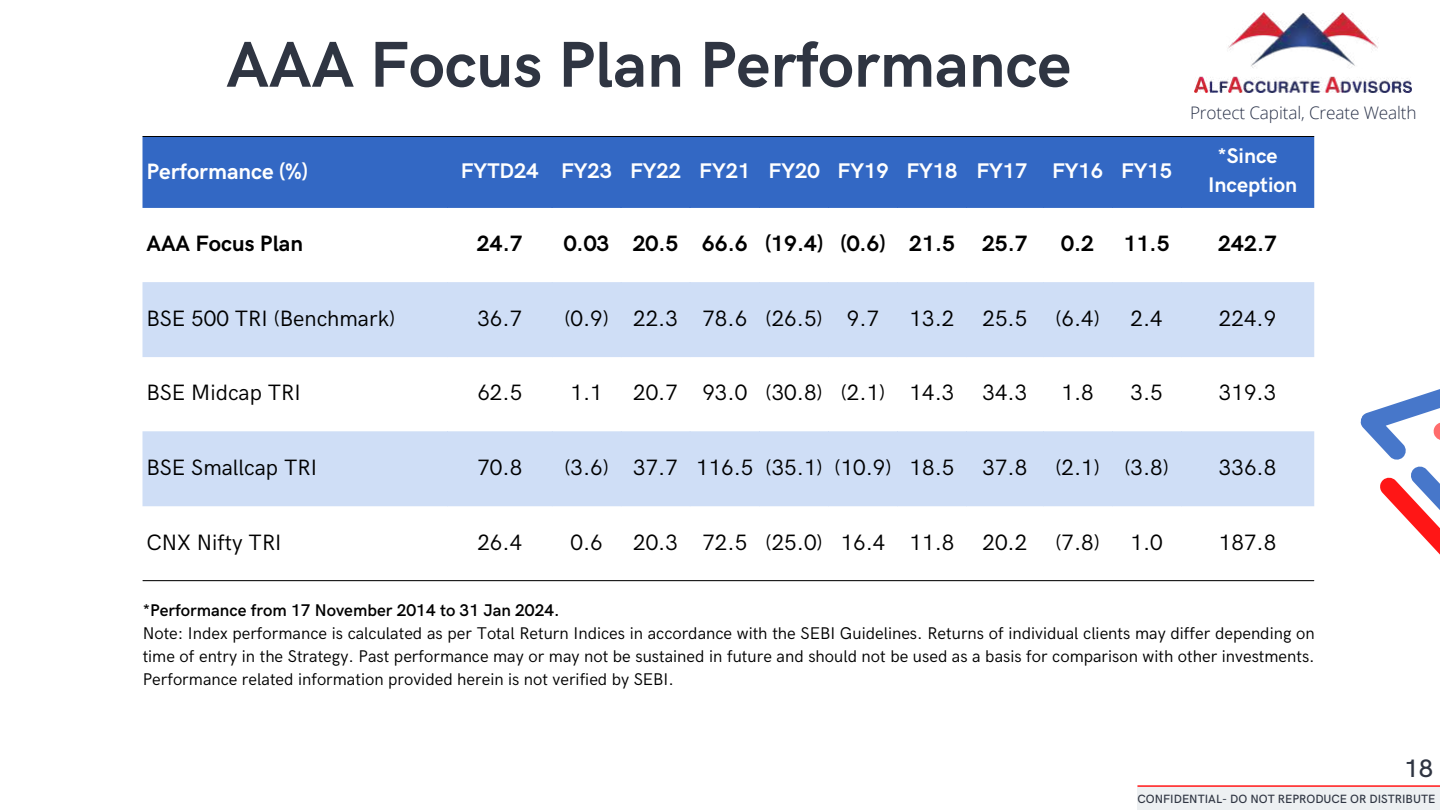
<style>
.page{position:relative;width:1440px;height:810px;background:#fff}
.page>*{position:absolute;margin:0;border:0;box-sizing:border-box;transform-origin:0 0}
.t1{font:700 65px "HK Grotesk";color:#2f3542}
.t2{font:500 25.3px "HK Grotesk";color:#2f3542}
.t3{font:22.3px "HK Grotesk";color:#000}
.t4{font:700 22.3px "HK Grotesk";color:#000}
.t5{font:700 22.3px "HK Grotesk";color:#fff}
.t6{font:700 21.2px/29.2px "HK Grotesk";color:#fff;text-align:center}
.t7{font:300 17.2px "Open Sans";letter-spacing:-.01em;color:#2b334a}
.t8{font:17px/23.2px "HK Grotesk";color:#000;text-align:justify}
.t9{font:600 17px "HK Grotesk";color:#000}
.t10{font:500 12px "HK Grotesk";color:#2f3542}
</style>
<div class="page">
<img style="left:1195px;top:12px;width:217px;height:80px">
<div style="left:1137px;top:787px;width:303px;height:22px;background:#edf0f2"></div>
<hr style="left:1137px;top:785px;width:303px;height:2px;background:#ff1616">
<svg style="left:1360px;top:389px;width:80px;height:166px"></svg>
<div style="left:143px;top:137px;width:1171px;height:71px;background:#3368c4"></div>
<svg style="left:143px;top:282px;width:1171px;height:224px;fill:#cfdef6"></svg>
<hr style="left:143px;top:136px;width:1171px;height:1px;background:#000">
<hr style="left:143px;top:580px;width:1171px;height:1px;background:#000">
<h1 class="t1" style="left:226px;top:28px;width:846px">AAA Focus Plan Performance</h1>
<h3 class="t5" style="left:146px;top:159px;width:163px">Performance (%)</h3>
<p class="t6" style="left:461px;top:157px;width:713px">FYTD24 FY23 FY22 FY21 FY20 FY19 FY18 FY17 FY16 FY15</p>
<p class="t7" style="left:1190px;top:101px;width:228px">Protect Capital, Create Wealth</p>
<p class="t6" style="left:1208px;top:142px;width:91px">*Since<br>Inception</p>
<h3 class="t4" style="left:146px;top:231px;width:158px">AAA Focus Plan</h3>
<h3 class="t4" style="left:477px;top:231px;width:47px">24.7</h3>
<h3 class="t4" style="left:564px;top:231px;width:466px">0.03 20.5 66.6 (19.4) (0.6) 21.5 25.7</h3>
<h3 class="t4" style="left:1061px;top:231px;width:34px">0.2</h3>
<h3 class="t4" style="left:1124px;top:231px;width:47px">11.5</h3>
<h3 class="t4" style="left:1218px;top:231px;width:60px">242.7</h3>
<h3 class="t3" style="left:146px;top:306px;width:250px">BSE 500 TRI (Benchmark)</h3>
<h3 class="t3" style="left:477px;top:306px;width:46px">36.7</h3>
<h3 class="t3" style="left:564px;top:306px;width:316px">(0.9) 22.3 78.6 (26.5) 9.7</h3>
<h3 class="t3" style="left:910px;top:306px;width:46px">13.2</h3>
<h3 class="t3" style="left:982px;top:306px;width:46px">25.5</h3>
<h3 class="t3" style="left:1056px;top:306px;width:46px">(6.4)</h3>
<h3 class="t3" style="left:1131px;top:306px;width:34px">2.4</h3>
<h3 class="t3" style="left:1219px;top:306px;width:59px">224.9</h3>
<h3 class="t3" style="left:146px;top:380px;width:156px">BSE Midcap TRI</h3>
<h3 class="t3" style="left:477px;top:380px;width:46px">62.5</h3>
<h3 class="t3" style="left:570px;top:380px;width:34px">1.1</h3>
<h3 class="t3" style="left:633px;top:380px;width:323px">20.7 93.0 (30.8) (2.1) 14.3</h3>
<h3 class="t3" style="left:982px;top:380px;width:46px">34.3</h3>
<h3 class="t3" style="left:1062px;top:380px;width:34px">1.8</h3>
<h3 class="t3" style="left:1131px;top:380px;width:34px">3.5</h3>
<h3 class="t3" style="left:1219px;top:380px;width:59px">319.3</h3>
<h3 class="t3" style="left:146px;top:455px;width:172px">BSE Smallcap TRI</h3>
<h3 class="t3" style="left:477px;top:455px;width:46px">70.8</h3>
<h3 class="t3" style="left:564px;top:455px;width:392px">(3.6) 37.7 116.5 (35.1) (10.9) 18.5</h3>
<h3 class="t3" style="left:982px;top:455px;width:46px">37.8</h3>
<h3 class="t3" style="left:1056px;top:455px;width:115px">(2.1) (3.8)</h3>
<h3 class="t3" style="left:1219px;top:455px;width:59px">336.8</h3>
<h3 class="t3" style="left:146px;top:530px;width:137px">CNX Nifty TRI</h3>
<h3 class="t3" style="left:477px;top:530px;width:46px">26.4</h3>
<h3 class="t3" style="left:570px;top:530px;width:34px">0.6</h3>
<h3 class="t3" style="left:633px;top:530px;width:323px">20.3 72.5 (25.0) 16.4 11.8</h3>
<h3 class="t3" style="left:982px;top:530px;width:46px">20.2</h3>
<h3 class="t3" style="left:1056px;top:530px;width:46px">(7.8)</h3>
<h3 class="t3" style="left:1131px;top:530px;width:34px">1.0</h3>
<h3 class="t3" style="left:1219px;top:530px;width:59px">187.8</h3>
<p class="t9" style="left:143px;top:600px;width:419px">*Performance from 17 November 2014 to 31 Jan 2024.</p>
<p class="t8" style="left:143px;top:622px;width:1174px">Note: Index performance is calculated as per Total Return Indices in accordance with the SEBI Guidelines. Returns of individual clients may differ depending on time of entry in the Strategy. Past performance may or may not be sustained in future and should not be used as a basis for comparison with other investments.<br>Performance related information provided herein is not verified by SEBI.</p>
<h2 class="t2" style="left:1405px;top:754px;width:30px">18</h2>
<p class="t10" style="left:1137px;top:793px;width:299px">CONFIDENTIAL- DO NOT REPRODUCE OR DISTRIBUTE</p>
</div>
